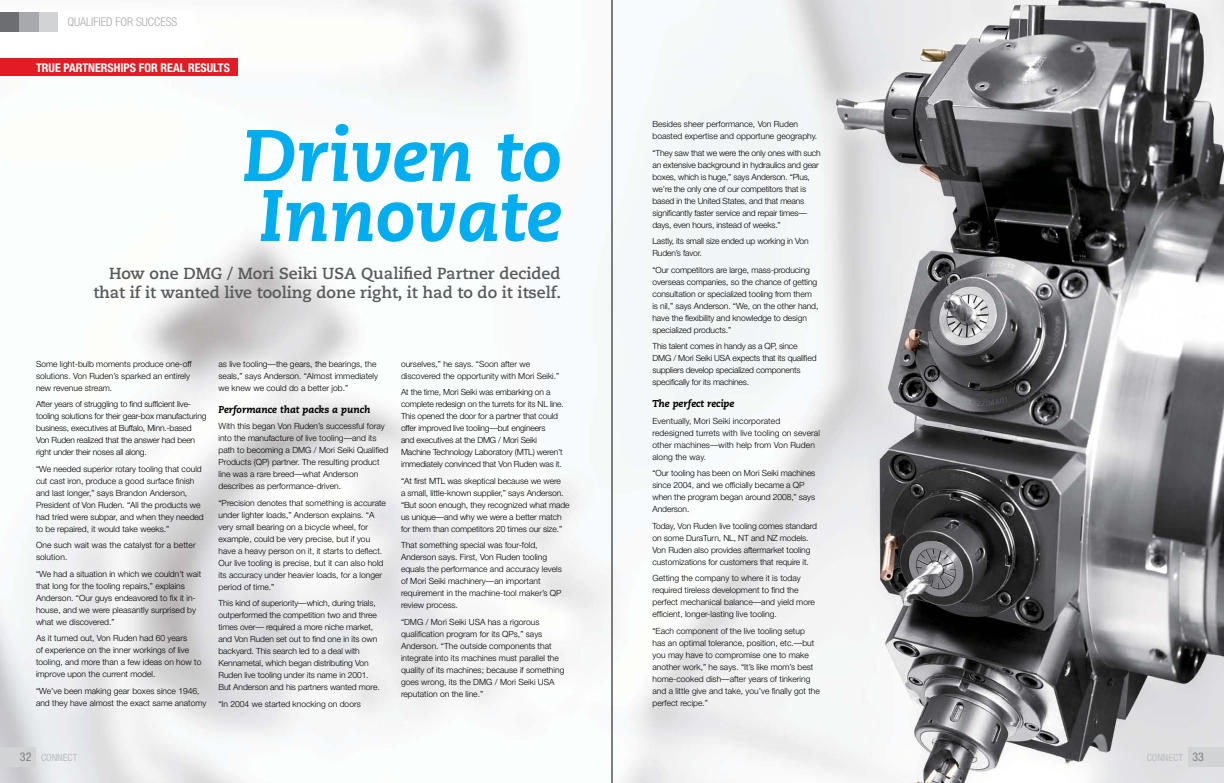
<style>
.page{position:relative;width:1224px;height:783px;background:#fff}
.page>*{position:absolute;margin:0;border:0;box-sizing:border-box;transform-origin:0 0}
.t1{font:italic 800 73px/60px "Caecilia LT Std";color:#00aeef}
.t2{font:700 16px/19px "Caecilia LT Std";color:#58595b;text-align:right}
.t3{font:700 condensed 12px "Helvetica Neue";color:#fff}
.t4{font:300 condensed 12px "Helvetica Neue";color:#a7a9ac}
.t5{font:italic 800 10px "Caecilia LT Std";color:#000}
.t6{font:condensed 10px "Helvetica Neue";color:#bcbec0}
.t7{font:300 8.5px/12px "Helvetica Neue";color:#000}
.t8{font:300 8.5px/12px "Helvetica Neue";letter-spacing:-.02em;color:#000}
.s1{font-size:12px;color:#808285}
</style>
<div class="page">
<img style="left:0;top:0;width:1224px;height:783px">
<div style="left:0;top:58px;width:238px;height:18px;background:#e31b23"></div>
<div style="left:0;top:12px;width:20px;height:19px;background:#6d6e71"></div>
<div style="left:20px;top:12px;width:19px;height:19px;background:#a7a9ac"></div>
<div style="left:39px;top:12px;width:19px;height:19px;background:#d1d3d4"></div>
<div style="left:58px;top:12px;width:136px;height:19px;background:#fff"></div>
<div style="left:0;top:747px;width:36px;height:19px;background:#d1d3d4"></div>
<div style="left:1188px;top:747px;width:36px;height:19px;background:#d1d3d4"></div>
<hr style="left:612px;top:0;width:1px;height:783px;background:#000">
<h3 class="t4" style="left:68px;top:15px;width:6px">QUALIFI</h3>
<h3 class="t4" style="left:101px;top:15px;width:78px">ED FOR SUCCESS</h3>
<h3 class="t3" style="left:36px;top:61px;width:195px">TRUE PARTNERSHIPS FOR REAL RESULTS</h3>
<h1 class="t1" style="left:243px;top:127px;width:320px">Driven to<br>Innovate</h1>
<h2 class="t2" style="left:109px;top:264px;width:226px">How one DMG / Mori Seiki USA</h2>
<h2 class="t2" style="left:93px;top:264px;width:469px">Qualified Partner decided<br>that if it wanted live tooling done right, it had to do it itself.</h2>
<p class="t7" style="left:36px;top:357px;width:157px">Some light-bulb moments produce one-off solutions. Von Ruden’s sparked an entirely new revenue stream.</p>
<p class="t8" style="left:36px;top:398px;width:172px">After years of struggling to find sufficient live&shy;tooling solutions for their gear-box manufacturing business, executives at Buffalo, Minn.-based Von Ruden realized that the answer had been right under their noses all along.</p>
<p class="t7" style="left:36px;top:463px;width:169px">“We needed superior rotary tooling that could cut cast iron, produce a good surface finish and last longer,” says Brandon Anderson, President of Von Ruden. “All the products we had tried were subpar, and when they needed to be repaired, it would take weeks.”</p>
<p class="t7" style="left:36px;top:539px;width:161px">One such wait was the catalyst for a better solution.</p>
<p class="t7" style="left:36px;top:568px;width:167px">“We had a situation in which we couldn’t wait that long for the tooling repairs,” explains Anderson. “Our guys endeavored to fix it in&shy;house, and we were pleasantly surprised by what we discovered.”</p>
<p class="t7" style="left:36px;top:632px;width:167px">As it turned out, Von Ruden had 60 years<br>of experience on the inner workings of live tooling, and more than a few ideas on how to improve upon the current model.</p>
<p class="t7" style="left:36px;top:685px;width:172px">“We’ve been making gear boxes since 1946, and they have almost the exact same anatomy</p>
<p class="t7" style="left:219px;top:358px;width:161px">as live tooling—the gears, the bearings, the seals,” says Anderson. “Almost immediately we knew we could do a better job.”</p>
<p class="t5" style="left:218px;top:403px;width:153px">Performance that packs a punch</p>
<p class="t7" style="left:218px;top:420px;width:172px">With this began Von Ruden’s successful foray into the manufacture of live tooling—and its path to becoming a DMG / Mori Seiki Qualified Products (QP) partner. The resulting product line was a rare breed—what Anderson describes as performance-driven.</p>
<p class="t7" style="left:218px;top:497px;width:169px">“Precision denotes that something is accurate under lighter loads,” Anderson explains. “A very small bearing on a bicycle wheel, for example, could be very precise, but if you have a heavy person on it, it starts to deflect.<br>Our live tooling is precise, but it can also hold its accuracy under heavier loads, for a longer period of time.”</p>
<p class="t7" style="left:218px;top:597px;width:163px">This kind of superiority—which, during trials, outperformed the competition two and three times over— required a more niche market, and Von Ruden set out to find one in its own backyard. This search led to a deal with Kennametal, which began distributing Von Ruden live tooling under its name in 2001.<br>But Anderson and his partners wanted more.</p>
<p class="t7" style="left:218px;top:698px;width:144px">“In 2004 we started knocking on doors</p>
<p class="t7" style="left:401px;top:358px;width:160px">ourselves,” he says. “Soon after we discovered the opportunity with Mori Seiki.”</p>
<p class="t8" style="left:401px;top:386px;width:164px">At the time, Mori Seiki was embarking on a complete redesign on the turrets for its NL line.<br>This opened the door for a partner that could offer improved live tooling—but engineers<br>and executives at the DMG / Mori Seiki Machine Technology Laboratory (MTL) weren’t immediately convinced that Von Ruden was it.</p>
<p class="t7" style="left:401px;top:475px;width:170px">“At first MTL was skeptical because we were<br>a small, little-known supplier,” says Anderson. “But soon enough, they recognized what made us unique—and why we were a better match for them than competitors 20 times our size.”</p>
<p class="t7" style="left:401px;top:539px;width:162px">That something special was four-fold, Anderson says. First, Von Ruden tooling equals the performance and accuracy levels of Mori Seiki machinery—an important requirement in the machine-tool maker’s QP review process.</p>
<p class="t7" style="left:401px;top:616px;width:165px">“DMG / Mori Seiki USA has a rigorous qualification program for its QPs,” says Anderson. “The outside components that integrate into its machines must parallel the quality of its machines; because if something goes wrong, its the DMG / Mori Seiki USA reputation on the line.”</p>
<p class="t7" style="left:652px;top:118px;width:166px">Besides sheer performance, Von Ruden boasted expertise and opportune geography.</p>
<p class="t8" style="left:652px;top:146px;width:170px">“They saw that we were the only ones with such an extensive background in hydraulics and gear boxes, which is huge,” says Anderson. “Plus, we’re the only one of our competitors that is based in the United States, and that means significantly faster service and repair times— days, even hours, instead of weeks.”</p>
<p class="t8" style="left:652px;top:235px;width:158px">Lastly, its small size ended up working in Von<br>Ruden’s favor.</p>
<p class="t7" style="left:652px;top:263px;width:167px">“Our competitors are large, mass-producing overseas companies, so the chance of getting consultation or specialized tooling from them is nil,” says Anderson. “We, on the other hand, have the flexibility and knowledge to design specialized products.”</p>
<p class="t8" style="left:652px;top:340px;width:166px">This talent comes in handy as a QP, since DMG / Mori Seiki USA expects that its qualified suppliers develop specialized components specifically for its machines.</p>
<p class="t5" style="left:652px;top:398px;width:83px">The perfect recipe</p>
<p class="t7" style="left:652px;top:414px;width:169px">Eventually, Mori Seiki incorporated redesigned turrets with live tooling on several other machines—with help from Von Ruden along the way.</p>
<p class="t7" style="left:652px;top:467px;width:164px">“Our tooling has been on Mori Seiki machines since 2004, and we officially became a QP when the program began around 2008,” says Anderson.</p>
<p class="t7" style="left:652px;top:519px;width:166px">Today, Von Ruden live tooling comes standard on some DuraTurn, NL, NT and NZ models.<br>Von Ruden also provides aftermarket tooling customizations for customers that require it.</p>
<p class="t7" style="left:652px;top:572px;width:164px">Getting the company to where it is today required tireless development to find the perfect mechanical balance—and yield more efficient, longer-lasting live tooling.</p>
<p class="t7" style="left:652px;top:624px;width:169px">“Each component of the live tooling setup has an optimal tolerance, position, etc.—but you may have to compromise one to make another work,” he says. “It’s like mom’s best home-cooked dish—after years of tinkering and a little give and take, you’ve finally got the perfect recipe.”</p>
<p class="t6" style="left:20px;top:751px;width:33px"><span class="s1">32</span> CONNE</p>
<p class="t6" style="left:68px;top:751px;width:11px">CT</p>
<p class="t6" style="left:1147px;top:751px;width:12px">CONNE</p>
<p class="t6" style="left:1173px;top:751px;width:32px">CT <span class="s1">33</span></p>
</div>
